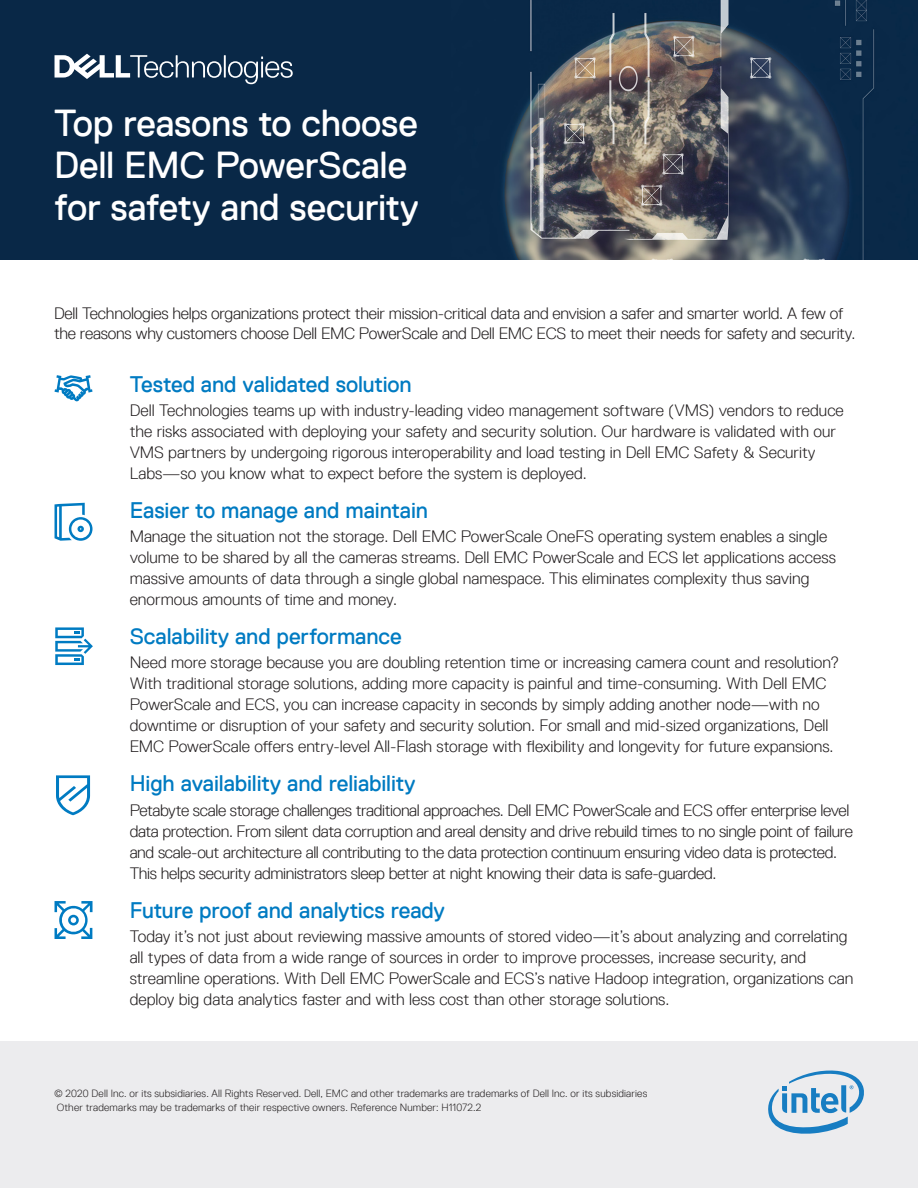
<style>
.page{position:relative;width:918px;height:1188px;background:#fff}
.page>*{position:absolute;margin:0;border:0;box-sizing:border-box;transform-origin:0 0}
.Bullet_Header_Text{font:37.5px "Dell Replica TT";letter-spacing:-.01em;color:#fff}
.Bullet_Header_Text-2{font:22.5px "Dell Replica TT";letter-spacing:-.005em;color:#007bc2}
.Body_Text{font:300 16.5px/21px "Dell Replica TT";letter-spacing:-.005em;color:#231f20}
.t1{font:300 10.5px "Dell Replica TT";letter-spacing:.015em;color:#231f20}
</style>
<div class="page">
<div style="left:0;top:1041px;width:918px;height:147px;background:#ececee"></div>
<img style="left:0;top:0;width:918px;height:260px">
<svg style="left:768px;top:1070px;width:96px;height:64px"></svg>
<svg style="left:55px;top:901px;width:38px;height:38px"></svg>
<svg style="left:55px;top:375px;width:38px;height:26px"></svg>
<svg style="left:55px;top:503px;width:38px;height:38px"></svg>
<svg style="left:55px;top:627px;width:38px;height:38px"></svg>
<svg style="left:56px;top:775px;width:34px;height:40px"></svg>
<svg style="left:55px;top:54px;width:238px;height:30px"></svg>
<p class="Bullet_Header_Text" style="left:54px;top:103px;width:365px">Top reasons to choose</p>
<p class="Bullet_Header_Text" style="left:54px;top:145px;width:355px">Dell EMC PowerScale</p>
<p class="Bullet_Header_Text" style="left:54px;top:187px;width:366px">for safety and security</p>
<p class="Body_Text" style="left:54px;top:304px;width:803px;line-height:19.5px">Dell Technologies helps organizations protect their mission-critical data and envision a safer and smarter world. A few of the reasons why customers choose Dell EMC PowerScale and Dell EMC ECS to meet their needs for safety and security.</p>
<p class="Bullet_Header_Text-2" style="left:130px;top:371px;width:284px">Tested and validated solution</p>
<p class="Body_Text" style="left:130px;top:400px;width:716px">Dell Technologies teams up with industry-leading video management software (VMS) vendors to reduce the risks associated with deploying your safety and security solution. Our hardware is validated with our VMS partners by undergoing rigorous interoperability and load testing in Dell EMC Safety &amp; Security Labs—so you know what to expect before the system is deployed.</p>
<p class="Bullet_Header_Text-2" style="left:130px;top:498px;width:300px">Easier to manage and maintain</p>
<p class="Body_Text" style="left:130px;top:526px;width:708px">Manage the situation not the storage. Dell EMC PowerScale OneFS operating system enables a single volume to be shared by all the cameras streams. Dell EMC PowerScale and ECS let applications access massive amounts of data through a single global namespace. This eliminates complexity thus saving enormous amounts of time and money.</p>
<p class="Bullet_Header_Text-2" style="left:130px;top:624px;width:274px">Scalability and performance</p>
<p class="Body_Text" style="left:130px;top:652px;width:711px">Need more storage because you are doubling retention time or increasing camera count and resolution?<br>With traditional storage solutions, adding more capacity is painful and time-consuming. With Dell EMC PowerScale and ECS, you can increase capacity in seconds by simply adding another node—with no downtime or disruption of your safety and security solution. For small and mid-sized organizations, Dell EMC PowerScale offers entry-level All-Flash storage with flexibility and longevity for future expansions.</p>
<p class="Bullet_Header_Text-2" style="left:130px;top:771px;width:287px">High availability and reliability</p>
<p class="Body_Text" style="left:130px;top:799px;width:725px">Petabyte scale storage challenges traditional approaches. Dell EMC PowerScale and ECS offer enterprise level data protection. From silent data corruption and areal density and drive rebuild times to no single point of failure and scale-out architecture all contributing to the data protection continuum ensuring video data is protected.<br>This helps security administrators sleep better at night knowing their data is safe-guarded.</p>
<p class="Bullet_Header_Text-2" style="left:130px;top:897px;width:317px">Future proof and analytics ready</p>
<p class="Body_Text" style="left:130px;top:926px;width:725px">Today it’s not just about reviewing massive amounts of stored video—it’s about analyzing and correlating all types of data from a wide range of sources in order to improve processes, increase security, and streamline operations. With Dell EMC PowerScale and ECS’s native Hadoop integration, organizations can deploy big data analytics faster and with less cost than other storage solutions.</p>
<p class="t1" style="left:54px;top:1088px;width:595px">© 2020 Dell Inc. or its subsidiaries. All Rights Reserved. Dell, EMC and other trademarks are trademarks of Dell Inc. or its subsidiaries</p>
<p class="t1" style="left:57px;top:1101px;width:426px">Other trademarks may be trademarks of their respective owners. Reference Number: H11072.2</p>
</div>
